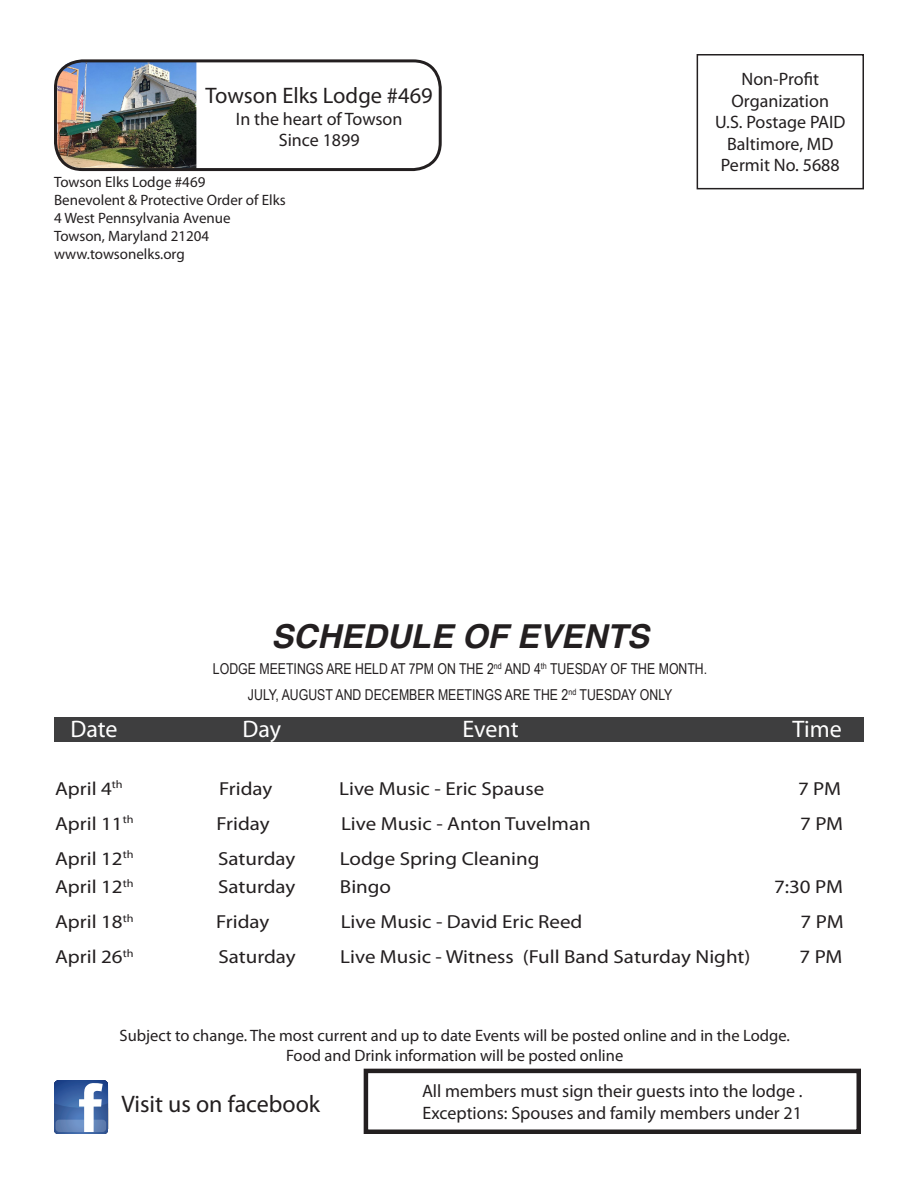
<style>
.page{position:relative;width:918px;height:1188px;background:#fff}
.page>*{position:absolute;margin:0;border:0;box-sizing:border-box;transform-origin:0 0}
.t1{font:italic 700 33px "Helvetica";color:#231f20}
.t2{font:24px "Myriad Pro";color:#231f20}
.t3{font:24px "Myriad Pro";letter-spacing:-.005em;color:#fff}
.t4{font:22.5px "Myriad Pro";color:#231f20}
.t5{font:18.9px "Myriad Pro";color:#231f20;scale:1.11 1}
.t6{font:18px "Myriad Pro";color:#231f20}
.t7{font:16.5px "Myriad Pro";color:#231f20}
.t8{font:15px "Myriad Pro";color:#231f20}
.t9{font:15px "Arial Narrow";color:#231f20}
</style>
<div class="page">
<img style="left:57px;top:63px;width:139px;height:106px">
<div style="left:54px;top:59px;width:388px;height:112px;border:3px solid #231f20;border-radius:27px"></div>
<div style="left:54px;top:717px;width:810px;height:25px;background:#3e3e3f"></div>
<div style="left:697px;top:54px;width:167px;height:135px;border:2px solid #231f20"></div>
<svg style="left:54px;top:1080px;width:54px;height:54px"></svg>
<svg style="left:56px;top:1120px;width:50px;height:12px"></svg>
<div style="left:364px;top:1069px;width:497px;height:65px;border:4px solid #231f20"></div>
<p class="t4" style="left:206px;top:82px;width:229px">Towson Elks Lodge #469</p>
<p class="t6" style="left:236px;top:107px;width:168px">In the heart of Towson</p>
<p class="t6" style="left:279px;top:129px;width:82px">Since 1899</p>
<p class="t8" style="left:54px;top:172px;width:153px">Towson Elks Lodge #469</p>
<p class="t8" style="left:54px;top:190px;width:233px">Benevolent &amp; Protective Order of Elks</p>
<p class="t8" style="left:54px;top:208px;width:178px">4 West Pennsylvania Avenue</p>
<p class="t8" style="left:54px;top:226px;width:157px">Towson, Maryland 21204</p>
<p class="t8" style="left:54px;top:244px;width:132px">www.towsonelks.org</p>
<p class="t6" style="left:742px;top:68px;width:79px">Non-Profit</p>
<p class="t6" style="left:732px;top:90px;width:99px">Organization</p>
<p class="t6" style="left:715px;top:111px;width:132px">U.S. Postage PAID</p>
<p class="t6" style="left:727px;top:133px;width:108px">Baltimore, MD</p>
<p class="t6" style="left:721px;top:154px;width:120px">Permit No. 5688</p>
<p class="t1" style="left:271px;top:610px;width:379px">SCHEDULE OF EVENTS</p>
<p class="t9" style="left:213px;top:658px;width:496px">LODGE MEETINGS ARE HELD AT 7PM ON THE 2<sup>nd</sup> AND 4<sup>th</sup> TUESDAY OF THE MONTH.</p>
<p class="t9" style="left:248px;top:684px;width:426px">JULY, AUGUST AND DECEMBER MEETINGS ARE THE 2<sup>nd</sup> TUESDAY ONLY</p>
<p class="t3" style="left:70px;top:714px;width:49px">Date</p>
<p class="t3" style="left:243px;top:714px;width:40px">Day</p>
<p class="t3" style="left:463px;top:714px;width:58px">Event</p>
<p class="t3" style="left:792px;top:714px;width:51px">Time</p>
<p class="t5" style="left:55px;top:777px;width:62px">April 4<sup>th</sup></p>
<p class="t5" style="left:219px;top:777px;width:49px">Friday</p>
<p class="t5" style="left:339px;top:777px;width:186px">Live Music - Eric Spause</p>
<p class="t5" style="left:798px;top:777px;width:40px">7 PM</p>
<p class="t5" style="left:55px;top:812px;width:72px">April 11<sup>th</sup></p>
<p class="t5" style="left:217px;top:812px;width:49px">Friday</p>
<p class="t5" style="left:341px;top:812px;width:227px">Live Music - Anton Tuvelman</p>
<p class="t5" style="left:800px;top:812px;width:40px">7 PM</p>
<p class="t5" style="left:55px;top:847px;width:72px">April 12<sup>th</sup></p>
<p class="t5" style="left:218px;top:847px;width:71px">Saturday</p>
<p class="t5" style="left:340px;top:847px;width:181px">Lodge Spring Cleaning</p>
<p class="t5" style="left:55px;top:875px;width:72px">April 12<sup>th</sup></p>
<p class="t5" style="left:218px;top:875px;width:71px">Saturday</p>
<p class="t5" style="left:340px;top:875px;width:48px">Bingo</p>
<p class="t5" style="left:774px;top:875px;width:64px">7:30 PM</p>
<p class="t5" style="left:55px;top:910px;width:72px">April 18<sup>th</sup></p>
<p class="t5" style="left:216px;top:910px;width:49px">Friday</p>
<p class="t5" style="left:341px;top:910px;width:219px">Live Music - David Eric Reed</p>
<p class="t5" style="left:801px;top:910px;width:40px">7 PM</p>
<p class="t5" style="left:55px;top:945px;width:72px">April 26<sup>th</sup></p>
<p class="t5" style="left:218px;top:945px;width:71px">Saturday</p>
<p class="t5" style="left:340px;top:945px;width:371px">Live Music - Witness (Full Band Saturday Night)</p>
<p class="t5" style="left:799px;top:945px;width:40px">7 PM</p>
<p class="t7" style="left:120px;top:1025px;width:672px">Subject to change. The most current and up to date Events will be posted online and in the Lodge.</p>
<p class="t7" style="left:286px;top:1045px;width:339px">Food and Drink information will be posted online</p>
<p class="t2" style="left:122px;top:1089px;width:200px">Visit us on facebook</p>
<p class="t6" style="left:422px;top:1080px;width:382px">All members must sign their guests into the lodge .</p>
<p class="t6" style="left:423px;top:1102px;width:381px">Exceptions: Spouses and family members under 21</p>
</div>
